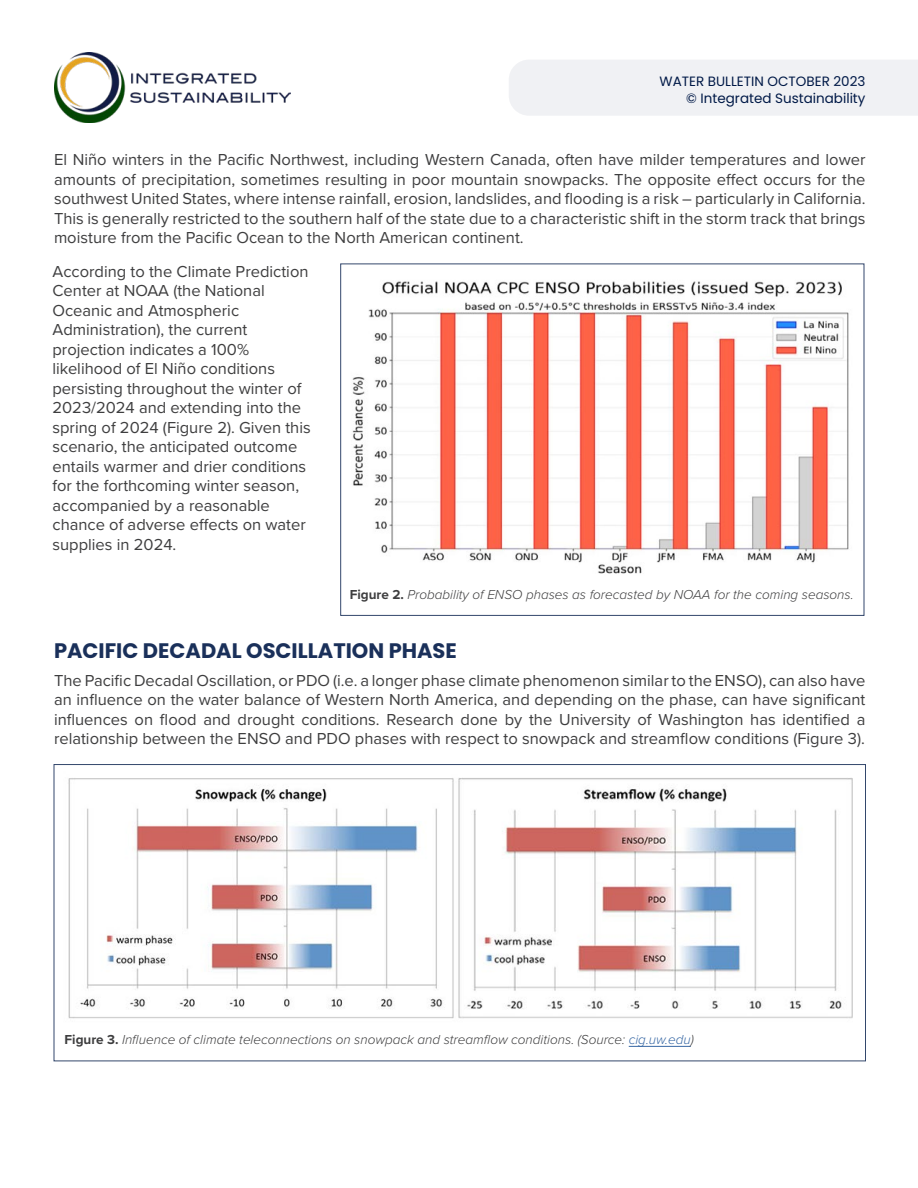
<style>
.page{position:relative;width:918px;height:1188px;background:#fff}
.page>*{position:absolute;margin:0;border:0;box-sizing:border-box;transform-origin:0 0}
.t1{font:700 21px "Poppins";color:#1a305a}
.t2{font:16.5px/19.5px "Proxima Nova";color:#3e3e3f;text-align:justify}
.t3{font:italic 300 13.5px "Proxima Nova";color:#3e3e3f}
.t4{font:13.5px "Poppins";color:#001947}
.s1{font-weight:700;font-style:normal}
.s2{color:#3667a4}
</style>
<div class="page">
<img style="left:352px;top:281px;width:497px;height:293px">
<img style="left:54px;top:52px;width:236px;height:71px">
<div style="left:509px;top:60px;width:409px;height:56px;background:#f0f1f4"></div>
<hr style="left:629px;top:1046px;width:62px;height:1px;background:#3667a4">
<img style="left:68px;top:778px;width:785px;height:241px">
<p class="t4" style="left:660px;top:74px;width:207px">WATER BULLETIN OCTOBER 2023</p>
<p class="t4" style="left:686px;top:90px;width:181px">© Integrated Sustainability</p>
<p class="t2" style="left:54px;top:149px;width:813px">El Niño winters in the Pacific Northwest, including Western Canada, often have milder temperatures and lower amounts of precipitation, sometimes resulting in poor mountain snowpacks. The opposite effect occurs for the southwest United States, where intense rainfall, erosion, landslides, and flooding is a risk – particularly in California.<br>This is generally restricted to the southern half of the state due to a characteristic shift in the storm track that brings moisture from the Pacific Ocean to the North American continent.</p>
<p class="t2" style="left:52px;top:261px;width:260px;text-align:left">According to the Climate Prediction<br>Center at NOAA (the National<br>Oceanic and Atmospheric<br>Administration), the current projection indicates a 100% likelihood of El Niño conditions persisting throughout the winter of<br>2023/2024 and extending into the spring of 2024 (Figure 2). Given this scenario, the anticipated outcome entails warmer and drier conditions for the forthcoming winter season, accompanied by a reasonable chance of adverse effects on water supplies in 2024.</p>
<p class="t3" style="left:350px;top:584px;width:505px"><span class="s1">Figure 2.</span> Probability of ENSO phases as forecasted by NOAA for the coming seasons.</p>
<p class="t1" style="left:54px;top:638px;width:404px">PACIFIC DECADAL OSCILLATION PHASE</p>
<p class="t2" style="left:54px;top:670px;width:813px">The Pacific Decadal Oscillation, or PDO (i.e. a longer phase climate phenomenon similar to the ENSO), can also have an influence on the water balance of Western North America, and depending on the phase, can have significant influences on flood and drought conditions. Research done by the University of Washington has identified a relationship between the ENSO and PDO phases with respect to snowpack and streamflow conditions (Figure 3).</p>
<p class="t3" style="left:65px;top:1030px;width:631px"><span class="s1">Figure 3.</span> Influence of climate teleconnections on snowpack and streamflow conditions. (Source: <span class="s2">cig.uw.edu</span>)</p>
</div>
